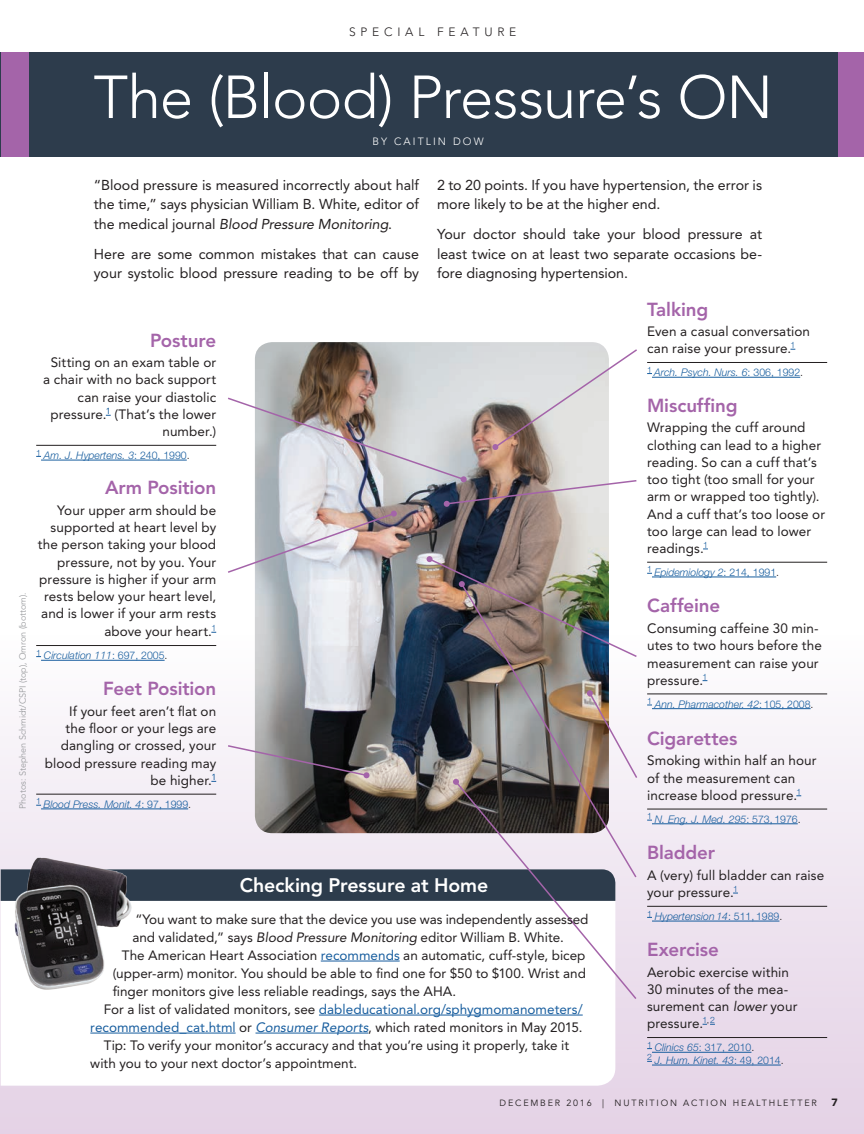
<style>
.page{position:relative;width:864px;height:1134px;background:#fff}
.page>*{position:absolute;margin:0;border:0;box-sizing:border-box;transform-origin:0 0}
.t1{font:300 60px "Avenir LT Std";letter-spacing:-.02em;color:#fff}
.t2{font:800 19.5px "Avenir LT Std";letter-spacing:-.005em;color:#fff}
.t3{font:800 18.75px "Avenir LT Std";letter-spacing:-.01em;color:#a464a9}
.t4{font:14.25px/19.5px "Avenir LT Std";color:#231f20;text-align:justify}
.t5{font:13.5px/17.2px "Avenir LT Std";letter-spacing:.005em;color:#231f20}
.t6{font:13.5px "Avenir LT Std";color:#175d9e}
.t7{font:300 12px "Avenir LT Std";letter-spacing:.4em;color:#231f20}
.t8{font:italic 300 10.5px/12.8px "Helvetica Neue LT Std";color:#175d9e}
.t9{font:300 10.5px "Avenir LT Std";letter-spacing:.2em;color:#fff}
.t10{font:900 10.5px "Avenir LT Std";color:#231f20}
.t11{font:300 9px "Avenir LT Std";color:#939598}
.t12{font:9px "Avenir LT Std";letter-spacing:.2em;color:#231f20}
.s1{font-style:italic}
.s2{font-style:normal}
.s3{font-style:normal;color:#231f20}
.s4{color:#175d9e}
.s5{color:#231f20}
.s6{font-style:italic;color:#175d9e}
</style>
<div class="page">
<div style="left:1px;top:603px;width:863px;height:530px;background:linear-gradient(to bottom,#feffff,#e2d0e4)"></div>
<img style="left:255px;top:342px;width:350px;height:491px">
<svg style="left:1px;top:900px;width:614px;height:185px"></svg>
<div style="left:1px;top:53px;width:863px;height:104px;background:#2d3c4c"></div>
<div style="left:838px;top:53px;width:26px;height:104px;background:#a464a9"></div>
<div style="left:2px;top:53px;width:27px;height:104px;background:#a464a9"></div>
<hr style="left:36px;top:445px;width:180px;height:1px;background:#231f20">
<hr style="left:41px;top:460px;width:146px;height:1px;background:#175d9e">
<hr style="left:36px;top:645px;width:180px;height:1px;background:#231f20">
<hr style="left:41px;top:660px;width:124px;height:1px;background:#175d9e">
<hr style="left:647px;top:562px;width:180px;height:1px;background:#231f20">
<hr style="left:652px;top:576px;width:124px;height:1px;background:#175d9e">
<hr style="left:36px;top:793px;width:180px;height:1px;background:#231f20">
<hr style="left:41px;top:808px;width:147px;height:1px;background:#175d9e">
<svg style="left:702px;top:1023px;width:13px;height:1px"></svg>
<hr style="left:647px;top:1037px;width:180px;height:1px;background:#231f20">
<hr style="left:652px;top:1051px;width:99px;height:1px;background:#175d9e">
<hr style="left:652px;top:1064px;width:129px;height:1px;background:#175d9e">
<img style="left:460px;top:658px;width:178px;height:121px">
<img style="left:226px;top:348px;width:413px;height:310px">
<svg style="left:226px;top:744px;width:144px;height:34px"></svg>
<svg style="left:587px;top:690px;width:52px;height:89px"></svg>
<hr style="left:647px;top:362px;width:180px;height:1px;background:#231f20">
<hr style="left:652px;top:377px;width:148px;height:1px;background:#175d9e">
<hr style="left:647px;top:808px;width:180px;height:1px;background:#231f20">
<hr style="left:652px;top:823px;width:146px;height:1px;background:#175d9e">
<hr style="left:647px;top:693px;width:180px;height:1px;background:#231f20">
<hr style="left:652px;top:708px;width:158px;height:1px;background:#175d9e">
<hr style="left:647px;top:906px;width:180px;height:1px;background:#231f20">
<hr style="left:652px;top:920px;width:127px;height:1px;background:#175d9e">
<div style="left:180px;top:869px;width:274px;height:31px;background:#2d3c4c"></div>
<img style="left:0;top:850px;width:180px;height:147px">
<svg style="left:454px;top:779px;width:184px;height:221px"></svg>
<svg style="left:453px;top:778px;width:6px;height:6px"></svg>
<hr style="left:321px;top:960px;width:79px;height:1px;background:#175d9e">
<hr style="left:319px;top:1014px;width:264px;height:1px;background:#175d9e">
<hr style="left:90px;top:1032px;width:146px;height:1px;background:#175d9e">
<hr style="left:255px;top:1032px;width:113px;height:1px;background:#175d9e">
<p class="t7" style="left:349px;top:25px;width:169px">SPECIAL FEATURE</p>
<h1 class="t1" style="left:94px;top:62px;width:681px">The (Blood) Pressure’s ON</h1>
<p class="t9" style="left:372px;top:135px;width:113px">BY CAITLIN DOW</p>
<p class="t11" style="left:17px;top:808px;width:218px;rotate:-90deg">Photos: Stephen Schmidt/CSPI (top), Omron (bottom).</p>
<p class="t4" style="left:94px;top:175px;width:327px">“Blood pressure is measured incorrectly about half the time,” says physician William B. White, editor of the medical journal <span class="s1">Blood Pressure Monitoring</span>.</p>
<p class="t4" style="left:94px;top:244px;width:327px">Here are some common mistakes that can cause your systolic blood pressure reading to be off by</p>
<h3 class="t3" style="left:150px;top:329px;width:68px">Posture</h3>
<p class="t5" style="left:43px;top:354px;width:175px;text-align:right">Sitting on an exam table or a chair with no back support can raise your diastolic pressure.<sup>1</sup> (That’s the lower number.)</p>
<p class="t8" style="left:36px;top:449px;width:155px"><sup>1</sup> Am. J. Hypertens. 3<span class="s2">: 240, 1990</span><span class="s3">.</span></p>
<h3 class="t3" style="left:105px;top:476px;width:113px">Arm Position</h3>
<p class="t5" style="left:38px;top:501px;width:180px;text-align:right">Your upper arm should be supported at heart level by the person taking your blood pressure, not by you. Your pressure is higher if your arm rests below your heart level, and is lower if your arm rests above your heart.<sup>1</sup></p>
<p class="t8" style="left:36px;top:649px;width:133px"><sup>1</sup> Circulation 111<span class="s2">: 697, 2005</span><span class="s3">.</span></p>
<h3 class="t3" style="left:103px;top:677px;width:114px">Feet Position</h3>
<p class="t5" style="left:45px;top:702px;width:173px;text-align:right">If your feet aren’t flat on<br>the floor or your legs are dangling or crossed, your blood pressure reading may be higher.<sup>1</sup></p>
<p class="t8" style="left:36px;top:797px;width:156px"><sup>1</sup> Blood Press. Monit. 4<span class="s2">: 97, 1999</span><span class="s3">.</span></p>
<p class="t4" style="left:437px;top:175px;width:327px">2 to 20 points. If you have hypertension, the error is more likely to be at the higher end.</p>
<p class="t4" style="left:437px;top:225px;width:327px">Your doctor should take your blood pressure at least twice on at least two separate occasions be&shy;fore diagnosing hypertension.</p>
<h3 class="t3" style="left:647px;top:298px;width:63px">Talking</h3>
<p class="t5" style="left:647px;top:323px;width:164px">Even a casual conversation can raise your pressure.<sup>1</sup></p>
<p class="t8" style="left:647px;top:366px;width:157px"><sup>1</sup> Arch. Psych. Nurs. 6<span class="s2">: 306, 1992</span><span class="s3">.</span></p>
<h3 class="t3" style="left:647px;top:394px;width:92px">Miscuffing</h3>
<p class="t5" style="left:647px;top:419px;width:180px">Wrapping the cuff around clothing can lead to a higher reading. So can a cuff that’s too tight (too small for your arm or wrapped too tightly).<br>And a cuff that’s too loose or too large can lead to lower readings.<sup>1</sup></p>
<p class="t8" style="left:647px;top:565px;width:133px"><sup>1</sup> Epidemiology 2<span class="s2">: 214, 1991</span><span class="s3">.</span></p>
<h3 class="t3" style="left:647px;top:595px;width:75px">Caffeine</h3>
<p class="t5" style="left:647px;top:619px;width:176px">Consuming caffeine 30 min&shy;utes to two hours before the measurement can raise your pressure.<sup>1</sup></p>
<p class="t8" style="left:647px;top:697px;width:168px"><sup>1</sup> Ann. Pharmacother. 42<span class="s2">: 105, 2008</span><span class="s3">.</span></p>
<h3 class="t3" style="left:647px;top:727px;width:92px">Cigarettes</h3>
<p class="t5" style="left:647px;top:752px;width:171px">Smoking within half an hour of the measurement can increase blood pressure.<sup>1</sup></p>
<p class="t8" style="left:647px;top:812px;width:155px"><sup>1</sup> N. Eng. J. Med. 295<span class="s2">: 573, 1976</span><span class="s3">.</span></p>
<h2 class="t2" style="left:240px;top:873px;width:250px">Checking Pressure at Home</h2>
<p class="t5" style="left:135px;top:910px;width:455px">“You want to make sure that the device you use was independently assessed</p>
<p class="t5" style="left:132px;top:928px;width:433px">and validated,” says <span class="s1">Blood Pressure Monitoring</span> editor William B. White.</p>
<p class="t5" style="left:122px;top:946px;width:465px">The American Heart Association <span class="s4">recommends</span> an automatic, cuff-style, bicep</p>
<p class="t5" style="left:113px;top:964px;width:475px">(upper-arm) monitor. You should be able to find one for $50 to $100. Wrist and</p>
<p class="t5" style="left:113px;top:982px;width:345px">finger monitors give less reliable readings, says the AHA.</p>
<p class="t6" style="left:104px;top:1001px;width:480px"><span class="s5">For a list of validated monitors, see</span> dableducational.org/sphygmomanometers/</p>
<p class="t5" style="left:90px;top:1018px;width:494px"><span class="s4">recommended_cat.html</span> or <span class="s6">Consumer Reports</span>, which rated monitors in May 2015.</p>
<p class="t5" style="left:104px;top:1036px;width:467px">Tip: To verify your monitor’s accuracy and that you’re using it properly, take it</p>
<p class="t5" style="left:90px;top:1054px;width:268px">with you to your next doctor’s appointment.</p>
<h3 class="t3" style="left:647px;top:841px;width:70px">Bladder</h3>
<p class="t5" style="left:647px;top:866px;width:179px">A (very) full bladder can raise your pressure.<sup>1</sup></p>
<p class="t8" style="left:647px;top:909px;width:137px"><sup>1</sup> Hypertension 14<span class="s2">: 511, 1989</span><span class="s3">.</span></p>
<h3 class="t3" style="left:647px;top:938px;width:73px">Exercise</h3>
<p class="t5" style="left:647px;top:963px;width:152px">Aerobic exercise within<br>30 minutes of the mea&shy;surement can <span class="s1">lower</span> your pressure.<sup>1</sup><sup>,</sup><sup>2</sup></p>
<p class="t8" style="left:647px;top:1040px;width:138px"><sup>1</sup> Clinics 65<span class="s2">: 317, 2010</span><span class="s3">.<br></span><sup>2</sup> J. Hum. Kinet. 43<span class="s2">: 49, 2014</span><span class="s3">.</span></p>
<p class="t12" style="left:500px;top:1097px;width:319px">DECEMBER 2016 | NUTRITION ACTION HEALTHLETTER</p>
<p class="t10" style="left:831px;top:1095px;width:8px">7</p>
</div>
